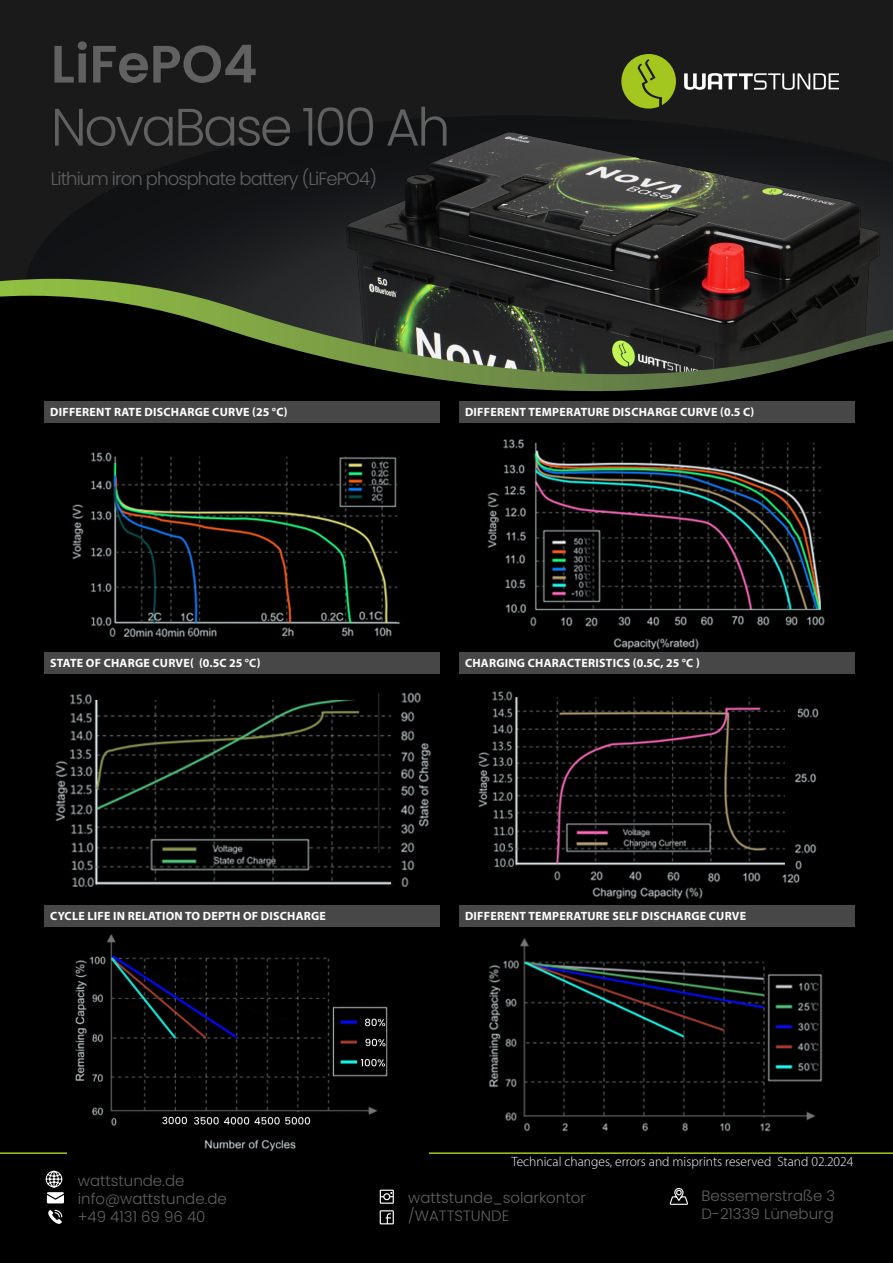
<style>
.page{position:relative;width:893px;height:1263px;background:#000}
.page>*{position:absolute;margin:0;border:0;box-sizing:border-box;transform-origin:0 0}
.t1{font:300 52.5px "Poppins";letter-spacing:-.05em;color:#616161}
.t2{font:600 52.5px "Poppins";color:#616161}
.t3{font:300 18px "Poppins";letter-spacing:-.05em;color:#616161}
.t4{font:300 15px "Poppins";color:#616161}
.t5{font:300 13.5px "Myriad Pro";color:#fff}
.t6{font:700 12px "Myriad Pro";letter-spacing:.02em;color:#fff}
</style>
<div class="page">
<div style="left:0;top:0;width:893px;height:450px;background:#1a1a1a"></div>
<img style="left:269px;top:132px;width:624px;height:147px">
<svg style="left:0;top:279px;width:893px;height:17px"></svg>
<svg style="left:0;top:296px;width:893px;height:154px;fill:#000001"></svg>
<div style="left:44px;top:401px;width:396px;height:21px;background:#474747"></div>
<div style="left:44px;top:652px;width:396px;height:21px;background:#474747"></div>
<div style="left:44px;top:905px;width:396px;height:21px;background:#474747"></div>
<div style="left:459px;top:401px;width:395px;height:21px;background:#474747"></div>
<div style="left:459px;top:652px;width:395px;height:21px;background:#474747"></div>
<div style="left:459px;top:905px;width:395px;height:21px;background:#474747"></div>
<img style="left:65px;top:439px;width:349px;height:199px">
<img style="left:55px;top:692px;width:377px;height:194px">
<img style="left:475px;top:425px;width:354px;height:226px">
<img style="left:478px;top:691px;width:341px;height:209px">
<img style="left:488px;top:938px;width:335px;height:194px">
<hr style="left:378px;top:693px;width:1px;height:160px;background:#231f20">
<svg style="left:684px;top:73px;width:155px;height:17px"></svg>
<svg style="left:621px;top:54px;width:55px;height:55px"></svg>
<svg style="left:0;top:1152px;width:893px;height:73px"></svg>
<img style="left:68px;top:934px;width:360px;height:219px">
<p class="t2" style="left:51px;top:34px;width:208px">LiFePO4</p>
<p class="t1" style="left:51px;top:97px;width:401px">NovaBase 100 Ah</p>
<p class="t3" style="left:51px;top:168px;width:328px">Lithium iron phosphate battery (LiFePO4)</p>
<p class="t6" style="left:50px;top:404px;width:239px">DIFFERENT RATE DISCHARGE CURVE (25 °C)</p>
<p class="t6" style="left:465px;top:404px;width:291px">DIFFERENT TEMPERATURE DISCHARGE CURVE (0.5 C)</p>
<p class="t6" style="left:50px;top:655px;width:212px">STATE OF CHARGE CURVE( (0.5C 25 °C)</p>
<p class="t6" style="left:465px;top:655px;width:236px">CHARGING CHARACTERISTICS (0.5C, 25 °C )</p>
<p class="t6" style="left:50px;top:908px;width:277px">CYCLE LIFE IN RELATION TO DEPTH OF DISCHARGE</p>
<p class="t6" style="left:465px;top:908px;width:283px">DIFFERENT TEMPERATURE SELF DISCHARGE CURVE</p>
<p class="t4" style="left:78px;top:1172px;width:108px">wattstunde.de</p>
<p class="t4" style="left:78px;top:1190px;width:151px">info@wattstunde.de</p>
<p class="t4" style="left:78px;top:1208px;width:129px">+49 4131 69 96 40</p>
<p class="t5" style="left:511px;top:1154px;width:344px">Technical changes, errors and misprints reserved Stand 02.2024</p>
<p class="t4" style="left:408px;top:1188px;width:179px">wattstunde_solarkontor</p>
<p class="t4" style="left:408px;top:1206px;width:103px">/WATTSTUNDE</p>
<p class="t4" style="left:702px;top:1187px;width:135px">Bessemerstraße 3</p>
<p class="t4" style="left:702px;top:1205px;width:134px">D-21339 Lüneburg</p>
</div>
